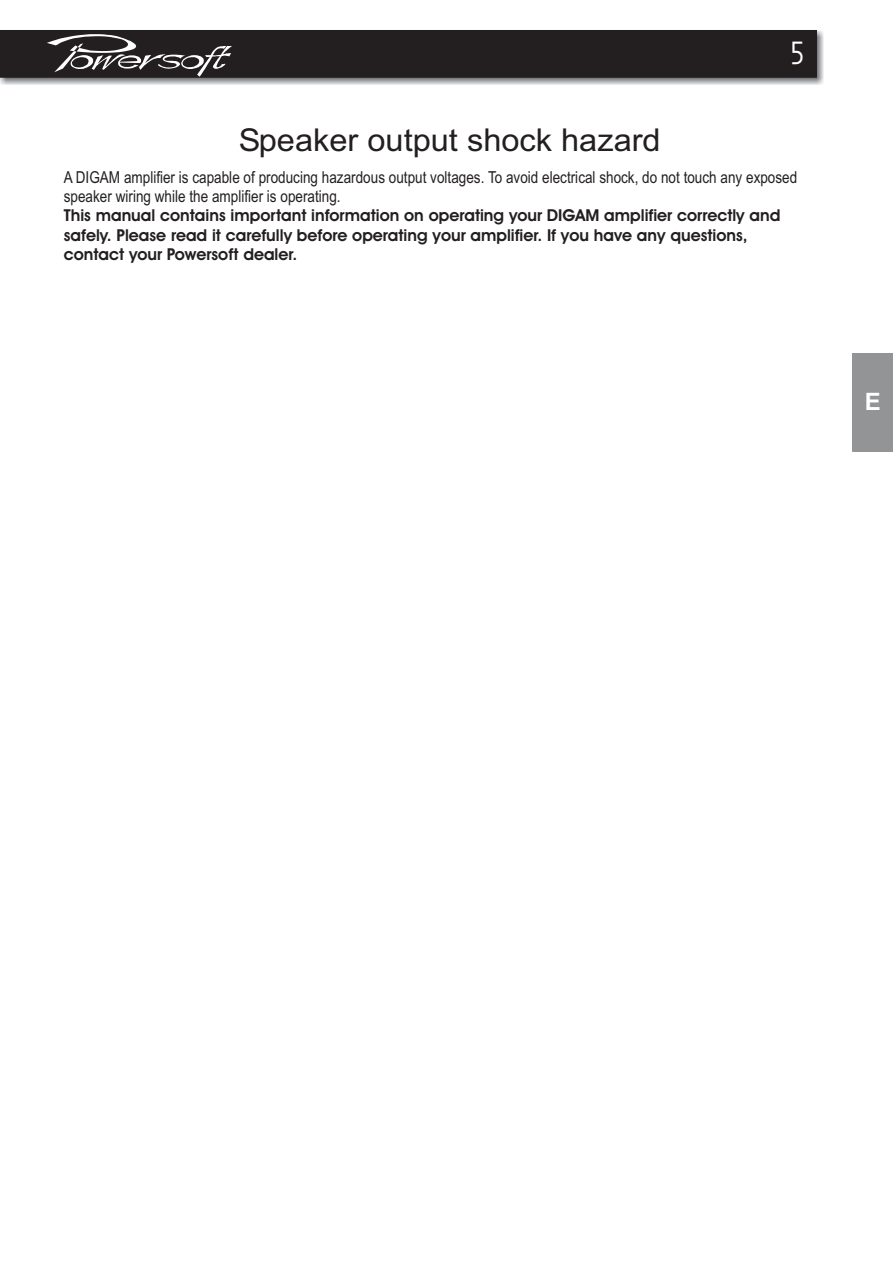
<style>
.page{position:relative;width:893px;height:1263px;background:#fff}
.page>*{position:absolute;margin:0;border:0;box-sizing:border-box;transform-origin:0 0}
.t1{font:700 36px "Solid Edge ISO";color:#fff}
.t2{font:31.5px "Arial";color:#231f20}
.t3{font:700 24px "Arial";color:#fff}
.t4{font:700 16.5px/19.6px "Avant Garde Bk BT";color:#231f20}
.t5{font:16.5px/18.8px "Arial Narrow";color:#231f20}
</style>
<div class="page">
<img style="left:0;top:30px;width:823px;height:55px">
<div style="left:0;top:30px;width:816px;height:47px;background:#231f20"></div>
<svg style="left:47px;top:34px;width:185px;height:43px"></svg>
<div style="left:852px;top:353px;width:40px;height:99px;background:#929495"></div>
<h2 class="t2" style="left:239px;top:128px;width:423px">Speaker output shock hazard</h2>
<h1 class="t1" style="left:791px;top:30px;width:14px">5</h1>
<p class="t5" style="left:64px;top:170px;width:735px">A DIGAM amplifier is capable of producing hazardous output voltages. To avoid electrical shock, do not touch any exposed speaker wiring while the amplifier is operating.</p>
<p class="t4" style="left:64px;top:207px;width:718px">This manual contains important information on operating your DIGAM amplifier correctly and safely. Please read it carefully before operating your amplifier. If you have any questions, contact your Powersoft dealer.</p>
<h3 class="t3" style="left:864px;top:393px;width:18px">E</h3>
</div>
